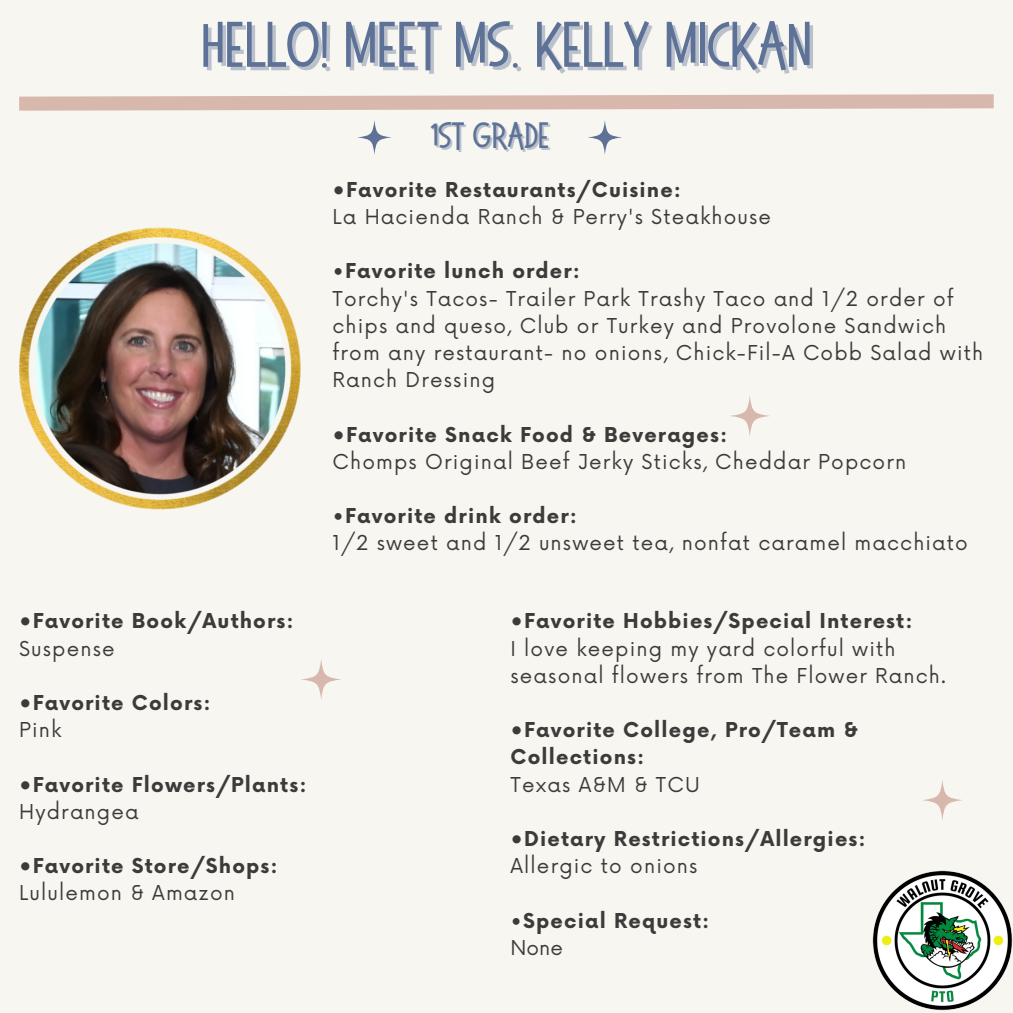
<style>
.page{position:relative;width:1013px;height:1013px;background:#fff}
.page>*{position:absolute;margin:0;border:0;box-sizing:border-box;transform-origin:0 0}
.t1{font:78.88px "Sweet Salty";color:#5d7296}
.t2{font:45px "Sweet Salty";color:#5d7296}
.t3{font:20px/27.2px "Now";letter-spacing:.055em;color:#3d3b3a}
.t4{font:700 20px/27.2px "Now";letter-spacing:.055em;color:#3d3b3a}
.s1{font-weight:400}
</style>
<div class="page">
<div style="left:0;top:0;width:1012px;height:1012px;background:#f8f6f1"></div>
<svg style="left:922px;top:780px;width:40px;height:40px"></svg>
<svg style="left:730px;top:396px;width:40px;height:40px"></svg>
<svg style="left:301px;top:659px;width:40px;height:41px"></svg>
<img style="left:19px;top:227px;width:281px;height:283px">
<svg style="left:19px;top:94px;width:975px;height:61px"></svg>
<img style="left:872px;top:870px;width:140px;height:141px">
<p class="t1" style="left:201px;top:7px;width:612px">Hello! Meet Ms. KELLY MICKAN</p>
<p class="t4" style="left:19px;top:608px;width:276px">•Favorite Book/Authors:</p>
<p class="t3" style="left:19px;top:635px;width:97px">Suspense</p>
<p class="t4" style="left:19px;top:690px;width:193px">•Favorite Colors:</p>
<p class="t3" style="left:19px;top:717px;width:44px">Pink</p>
<p class="t4" style="left:19px;top:772px;width:289px">•Favorite Flowers/Plants:</p>
<p class="t3" style="left:19px;top:799px;width:121px">Hydrangea</p>
<p class="t4" style="left:19px;top:853px;width:260px">•Favorite Store/Shops:</p>
<p class="t3" style="left:19px;top:880px;width:217px">Lululemon &amp; Amazon</p>
<p class="t2" style="left:429px;top:114px;width:122px">1ST GRADE</p>
<p class="t4" style="left:332px;top:177px;width:350px">•Favorite Restaurants/Cuisine:</p>
<p class="t3" style="left:332px;top:204px;width:440px">La Hacienda Ranch &amp; Perry's Steakhouse</p>
<p class="t4" style="left:332px;top:259px;width:249px"><span class="s1">•</span>Favorite lunch order:</p>
<p class="t3" style="left:332px;top:286px;width:652px">Torchy's Tacos- Trailer Park Trashy Taco and 1/2 order of chips and queso, Club or Turkey and Provolone Sandwich from any restaurant- no onions, Chick-Fil-A Cobb Salad with Ranch Dressing</p>
<p class="t4" style="left:332px;top:422px;width:396px">•Favorite Snack Food &amp; Beverages:</p>
<p class="t3" style="left:332px;top:449px;width:575px">Chomps Original Beef Jerky Sticks, Cheddar Popcorn</p>
<p class="t4" style="left:332px;top:503px;width:246px"><span class="s1">•</span>Favorite drink order:</p>
<p class="t3" style="left:332px;top:530px;width:637px">1/2 sweet and 1/2 unsweet tea, nonfat caramel macchiato</p>
<p class="t4" style="left:510px;top:608px;width:403px">•Favorite Hobbies/Special Interest:</p>
<p class="t3" style="left:510px;top:635px;width:437px">I love keeping my yard colorful with seasonal flowers from The Flower Ranch.</p>
<p class="t4" style="left:510px;top:717px;width:349px">•Favorite College, Pro/Team &amp;<br>Collections:</p>
<p class="t3" style="left:510px;top:771px;width:191px">Texas A&amp;M &amp; TCU</p>
<p class="t4" style="left:510px;top:826px;width:357px">•Dietary Restrictions/Allergies:</p>
<p class="t3" style="left:510px;top:853px;width:188px">Allergic to onions</p>
<p class="t4" style="left:510px;top:908px;width:200px"><span class="s1">•</span>Special Request:</p>
<p class="t3" style="left:510px;top:935px;width:54px">None</p>
</div>
